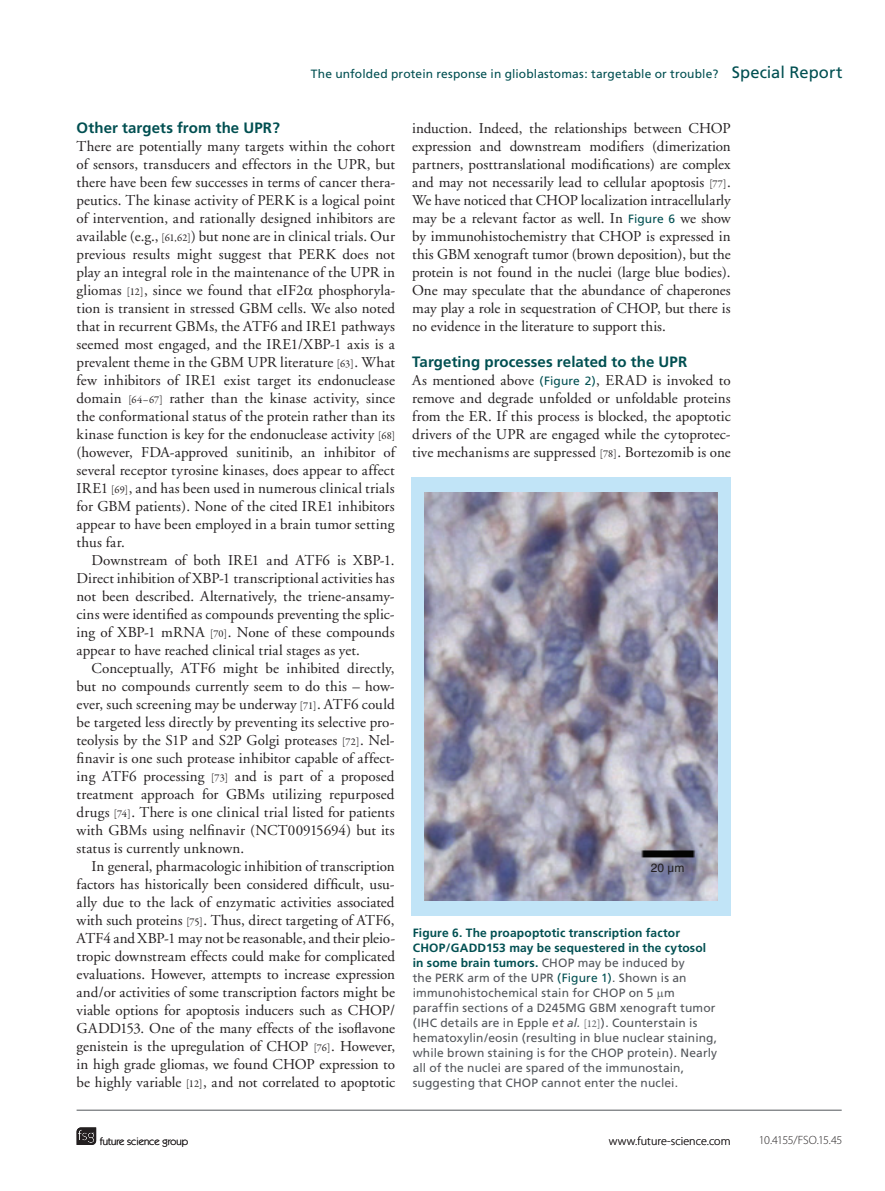
<style>
.page{position:relative;width:885px;height:1191px;background:#fff}
.page>*{position:absolute;margin:0;border:0;box-sizing:border-box;transform-origin:0 0}
.t1{font:15px/18px "Adobe Garamond";letter-spacing:.005em;color:#231f20;text-align:justify}
.t2{font:700 15px "Frutiger";letter-spacing:.005em;color:#004f51}
.t3{font:12px/15px "Frutiger";letter-spacing:.01em;color:#52555a}
.t4{font:12px "Frutiger";letter-spacing:.01em;color:#004f51}
.t5{font:300 12px "Myriad Pro";letter-spacing:.005em;color:#231f20}
.t6{font:300 12px "Myriad Pro";letter-spacing:-.035em;color:#231f20}
.t7{font:12px "Helvetica LT Std";color:#231f20}
.t8{font:10.5px "Itc Kabel";color:#231f20}
.s1{font-size:16.5px}
.s2{font-family:"Garamond Premr Pro";font-size:10.5px}
.s3{font-family:"Frutiger";font-size:12px;color:#004f51}
.s4{font-weight:700;color:#004f51}
.s5{color:#004f51}
.s6{font-style:italic}
</style>
<div class="page">
<svg style="left:77px;top:1127px;width:19px;height:18px"></svg>
<hr style="left:77px;top:1109px;width:764px;height:1px;background:#52555a">
<div style="left:411px;top:477px;width:319px;height:438px;background:#c1e4f7"></div>
<img style="left:424px;top:493px;width:294px;height:407px">
<p class="t4" style="left:311px;top:67px;width:533px">The unfolded protein response in glioblastomas: targetable or trouble? <span class="s1">Special Report</span></p>
<p class="t2" style="left:77px;top:118px;width:205px">Other targets from the UPR?</p>
<p class="t1" style="left:77px;top:137px;width:320px">There are potentially many targets within the cohort of sensors, transducers and effectors in the UPR, but there have been few successes in terms of cancer thera&shy;peutics. The kinase activity of PERK is a logical point of intervention, and rationally designed inhibitors are available (e.g., <span class="s2">[61,62]</span>) but none are in clinical trials. Our previous results might suggest that PERK does not play an integral role in the maintenance of the UPR in gliomas <span class="s2">[12]</span>, since we found that eIF2 phosphoryla&shy;tion is transient in stressed GBM cells. We also noted that in recurrent GBMs, the ATF6 and IRE1 pathways seemed most engaged, and the IRE1/XBP-1 axis is a prevalent theme in the GBM UPR literature <span class="s2">[63]</span>. What few inhibitors of IRE1 exist target its endonuclease domain <span class="s2">[64–67]</span> rather than the kinase activity, since the conformational status of the protein rather than its kinase function is key for the endonuclease activity <span class="s2">[68] </span>(however, FDA-approved sunitinib, an inhibitor of several receptor tyrosine kinases, does appear to affect IRE1 <span class="s2">[69]</span>, and has been used in numerous clinical trials for GBM patients). None of the cited IRE1 inhibitors appear to have been employed in a brain tumor setting thus far.</p>
<p class="t1" style="left:77px;top:551px;width:319px;text-indent:15px">Downstream of both IRE1 and ATF6 is XBP-1.<br>Direct inhibition of XBP-1 transcriptional activities has not been described. Alternatively, the triene-ansamy&shy;cins were identified as compounds preventing the splic&shy;ing of XBP-1 mRNA <span class="s2">[70]</span>. None of these compounds appear to have reached clinical trial stages as yet.</p>
<p class="t1" style="left:77px;top:659px;width:319px;text-indent:15px">Conceptually, ATF6 might be inhibited directly, but no compounds currently seem to do this – how&shy;ever, such screening may be underway <span class="s2">[71]</span>. ATF6 could be targeted less directly by preventing its selective pro&shy;teolysis by the S1P and S2P Golgi proteases <span class="s2">[72]</span>. Nel&shy;finavir is one such protease inhibitor capable of affect&shy;ing ATF6 processing <span class="s2">[73]</span> and is part of a proposed treatment approach for GBMs utilizing repurposed drugs <span class="s2">[74]</span>. There is one clinical trial listed for patients with GBMs using nelfinavir (NCT00915694) but its status is currently unknown.</p>
<p class="t1" style="left:77px;top:857px;width:320px;text-indent:15px">In general, pharmacologic inhibition of transcription factors has historically been considered difficult, usu&shy;ally due to the lack of enzymatic activities associated with such proteins <span class="s2">[75]</span>. Thus, direct targeting of ATF6, ATF4 and XBP-1 may not be reasonable, and their pleio&shy;tropic downstream effects could make for complicated evaluations. However, attempts to increase expression and/or activities of some transcription factors might be viable options for apoptosis inducers such as CHOP/ GADD153. One of the many effects of the isoflavone genistein is the upregulation of CHOP <span class="s2">[76]</span>. However, in high grade gliomas, we found CHOP expression to be highly variable <span class="s2">[12]</span>, and not correlated to apoptotic</p>
<p class="t1" style="left:412px;top:119px;width:320px">induction. Indeed, the relationships between CHOP expression and downstream modifiers (dimerization partners, posttranslational modifications) are complex and may not necessarily lead to cellular apoptosis <span class="s2">[77]</span>.<br>We have noticed that CHOP localization intracellularly may be a relevant factor as well. In <span class="s3">Figure 6</span> we show by immunohistochemistry that CHOP is expressed in this GBM xenograft tumor (brown deposition), but the protein is not found in the nuclei (large blue bodies).<br>One may speculate that the abundance of chaperones may play a role in sequestration of CHOP, but there is no evidence in the literature to support this.</p>
<p class="t2" style="left:412px;top:352px;width:276px">Targeting processes related to the UPR</p>
<p class="t1" style="left:412px;top:371px;width:320px">As mentioned above <span class="s3">(Figure 2)</span>, ERAD is invoked to remove and degrade unfolded or unfoldable proteins from the ER. If this process is blocked, the apoptotic drivers of the UPR are engaged while the cytoprotec&shy;tive mechanisms are suppressed <span class="s2">[78]</span>. Bortezomib is one</p>
<p class="t7" style="left:650px;top:860px;width:35px">20 µm</p>
<p class="t3" style="left:412px;top:925px;width:306px"><span class="s4">Figure 6. The proapoptotic transcription factor CHOP/GADD153 may be sequestered in the cytosol in some brain tumors.</span> CHOP may be induced by<br>the PERK arm of the UPR <span class="s5">(Figure 1)</span>. Shown is an immunohistochemical stain for CHOP on 5 m paraffin sections of a D245MG GBM xenograft tumor (IHC details are in Epple <span class="s6">et al.</span> <span class="s2">[12]</span>). Counterstain is hematoxylin/eosin (resulting in blue nuclear staining, while brown staining is for the CHOP protein). Nearly all of the nuclei are spared of the immunostain, suggesting that CHOP cannot enter the nuclei.</p>
<p class="t8" style="left:100px;top:1135px;width:90px">future science group</p>
<p class="t5" style="left:608px;top:1134px;width:123px">www.future-science.com</p>
<p class="t6" style="left:758px;top:1133px;width:85px">10.4155/FSO.15.45</p>
</div>
